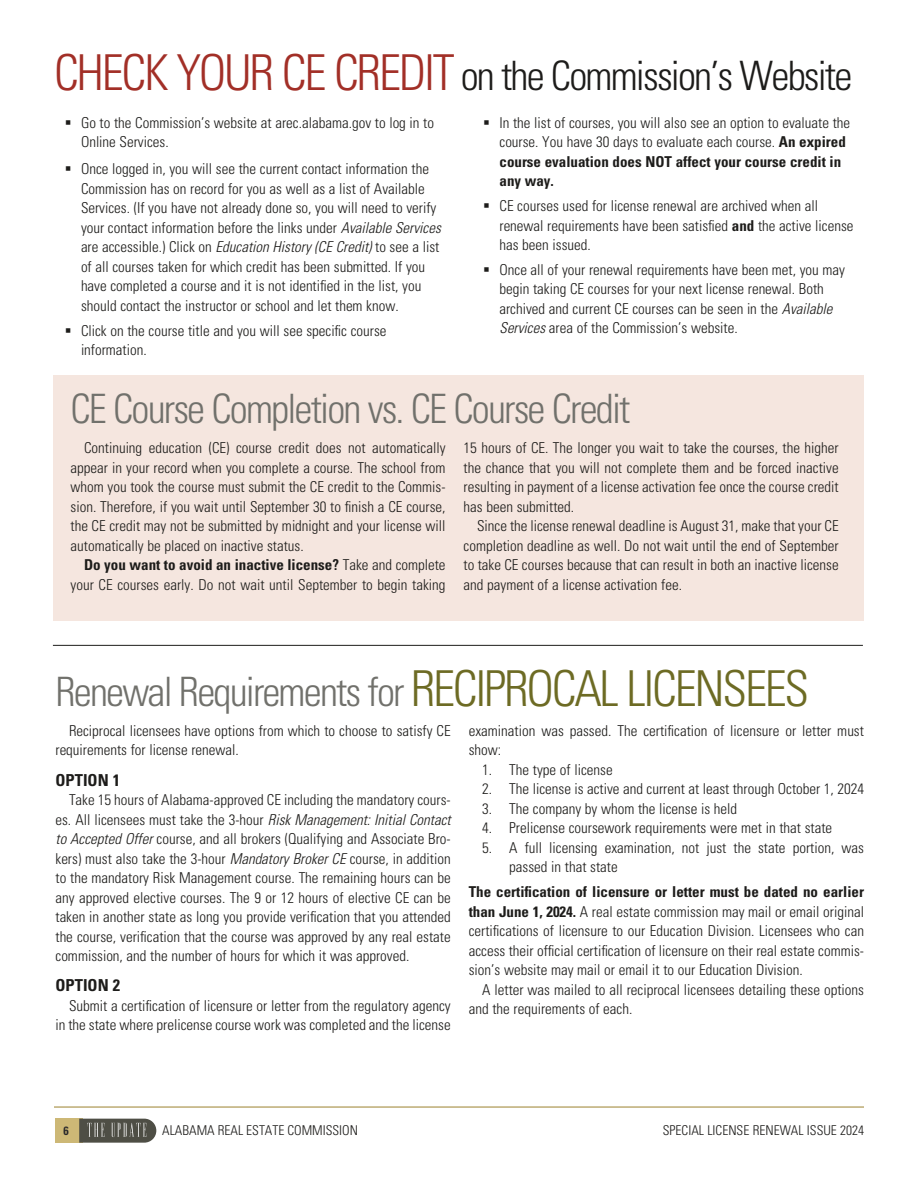
<style>
.page{position:relative;width:918px;height:1188px;background:#fff}
.page>*{position:absolute;margin:0;border:0;box-sizing:border-box;transform-origin:0 0}
.t1{font:300 condensed 40.5px "Univers LT Std";letter-spacing:-.045em;color:#71716c}
.t2{font:300 condensed 40.5px "Univers LT Std";letter-spacing:-.045em;color:#1d1c1a}
.t3{font:700 condensed 16.5px "Univers LT Std";color:#1d1c1a}
.t4{font:300 condensed 15px/19.5px "Univers LT Std";color:#1d1c1a}
.t5{font:300 condensed 13.5px "Univers LT Std";color:#1d1c1a}
.t6{font:700 condensed 12px "Univers LT Std";color:#2a292b}
.s1{font-size:49.5px;color:#a22f27}
.s2{font-style:italic}
.s3{font-weight:700}
.s4{font-size:49.5px;color:#6d6b24}
</style>
<div class="page">
<div style="left:55px;top:1119px;width:28px;height:24px;background:#cdb876"></div>
<svg style="left:79px;top:1119px;width:77px;height:24px"></svg>
<hr style="left:54px;top:1107px;width:810px;height:1px;background:#bdac74">
<div style="left:53px;top:376px;width:810px;height:245px;background:#f5e6df"></div>
<hr style="left:53px;top:645px;width:810px;height:1px;background:#1d1c1a">
<h1 class="t2" style="left:54px;top:51px;width:800px"><span class="s1">CHECK YOUR CE CREDIT</span> on the Commission’s Website</h1>
<p class="t4" style="left:81px;top:113px;width:355px;text-indent:-16px">▪ Go to the Commission’s website at arec.alabama.gov to log in to<br>Online Services.</p>
<p class="t4" style="left:81px;top:159px;width:361px;text-indent:-16px">▪ Once logged in, you will see the current contact information the Commission has on record for you as well as a list of Available Services. (If you have not already done so, you will need to verify your contact information before the links under <span class="s2">Available Services </span>are accessible.) Click on <span class="s2">Education History (CE Credit)</span> to see a list of all courses taken for which credit has been submitted. If you have completed a course and it is not identified in the list, you should contact the instructor or school and let them know.</p>
<p class="t4" style="left:81px;top:321px;width:307px;text-indent:-16px">▪ Click on the course title and you will see specific course information.</p>
<p class="t4" style="left:500px;top:113px;width:352px;text-indent:-16px">▪ In the list of courses, you will also see an option to evaluate the course. You have 30 days to evaluate each course. <span class="s3">An expired course evaluation does NOT affect your course credit in any way.</span></p>
<p class="t4" style="left:500px;top:196px;width:356px;text-indent:-16px">▪ CE courses used for license renewal are archived when all renewal requirements have been satisfied <span class="s3">and</span> the active license has been issued.</p>
<p class="t4" style="left:500px;top:260px;width:347px;text-indent:-16px">▪ Once all of your renewal requirements have been met, you may begin taking CE courses for your next license renewal. Both archived and current CE courses can be seen in the <span class="s2">Available Services</span> area of the Commission’s website.</p>
<h1 class="t1" style="left:71px;top:384px;width:561px">CE Course Completion vs. CE Course Credit</h1>
<p class="t4" style="left:71px;top:438px;width:377px;text-align:justify;text-indent:14px">Continuing education (CE) course credit does not automatically appear in your record when you complete a course. The school from whom you took the course must submit the CE credit to the Commis&shy;sion. Therefore, if you wait until September 30 to finish a CE course, the CE credit may not be submitted by midnight and your license will automatically be placed on inactive status.</p>
<p class="t4" style="left:71px;top:555px;width:377px;text-align:right"><span class="s3">Do you want to avoid an inactive license?</span> Take and complete your CE courses early. Do not wait until September to begin taking</p>
<p class="t4" style="left:464px;top:438px;width:377px;text-align:justify">15 hours of CE. The longer you wait to take the courses, the higher the chance that you will not complete them and be forced inactive resulting in payment of a license activation fee once the course credit has been submitted.</p>
<p class="t4" style="left:464px;top:516px;width:377px;text-align:justify;text-indent:13px">Since the license renewal deadline is August 31, make that your CE completion deadline as well. Do not wait until the end of September to take CE courses because that can result in both an inactive license and payment of a license activation fee.</p>
<h1 class="t1" style="left:56px;top:667px;width:755px">Renewal Requirements for <span class="s4">RECIPROCAL LICENSEES</span></h1>
<p class="t4" style="left:56px;top:721px;width:397px;text-indent:14px">Reciprocal licensees have options from which to choose to satisfy CE requirements for license renewal.</p>
<p class="t3" style="left:56px;top:770px;width:66px">OPTION 1</p>
<p class="t4" style="left:56px;top:790px;width:397px;text-align:justify;text-indent:14px">Take 15 hours of Alabama-approved CE including the mandatory cours&shy;es. All licensees must take the 3-hour <span class="s2">Risk Management: Initial Contact to Accepted Offer</span> course, and all brokers (Qualifying and Associate Bro&shy;kers) must also take the 3-hour <span class="s2">Mandatory Broker CE</span> course, in addition to the mandatory Risk Management course. The remaining hours can be any approved elective courses. The 9 or 12 hours of elective CE can be taken in another state as long you provide verification that you attended the course, verification that the course was approved by any real estate commission, and the number of hours for which it was approved.</p>
<p class="t3" style="left:56px;top:975px;width:66px">OPTION 2</p>
<p class="t4" style="left:56px;top:996px;width:397px;text-align:right">Submit a certification of licensure or letter from the regulatory agency in the state where prelicense course work was completed and the license</p>
<p class="t4" style="left:469px;top:721px;width:397px">examination was passed. The certification of licensure or letter must show:</p>
<p class="t4" style="left:482px;top:760px;width:132px">1. The type of license</p>
<p class="t4" style="left:482px;top:779px;width:383px">2. The license is active and current at least through October 1, 2024</p>
<p class="t4" style="left:482px;top:799px;width:257px">3. The company by whom the license is held</p>
<p class="t4" style="left:482px;top:818px;width:352px">4. Prelicense coursework requirements were met in that state</p>
<p class="t4" style="left:509px;top:838px;width:356px;text-indent:-27px">5. A full licensing examination, not just the state portion, was passed in that state</p>
<p class="t4" style="left:469px;top:882px;width:397px;text-align:justify"><span class="s3">The certification of licensure or letter must be dated no earlier than June 1, 2024.</span> A real estate commission may mail or email original certifications of licensure to our Education Division. Licensees who can access their official certification of licensure on their real estate commis&shy;sion’s website may mail or email it to our Education Division.</p>
<p class="t4" style="left:469px;top:980px;width:397px;text-indent:14px">A letter was mailed to all reciprocal licensees detailing these options and the requirements of each.</p>
<p class="t6" style="left:64px;top:1124px;width:7px">6</p>
<p class="t5" style="left:162px;top:1123px;width:197px">ALABAMA REAL ESTATE COMMISSION</p>
<p class="t5" style="left:663px;top:1123px;width:203px">SPECIAL LICENSE RENEWAL ISSUE 2024</p>
</div>
